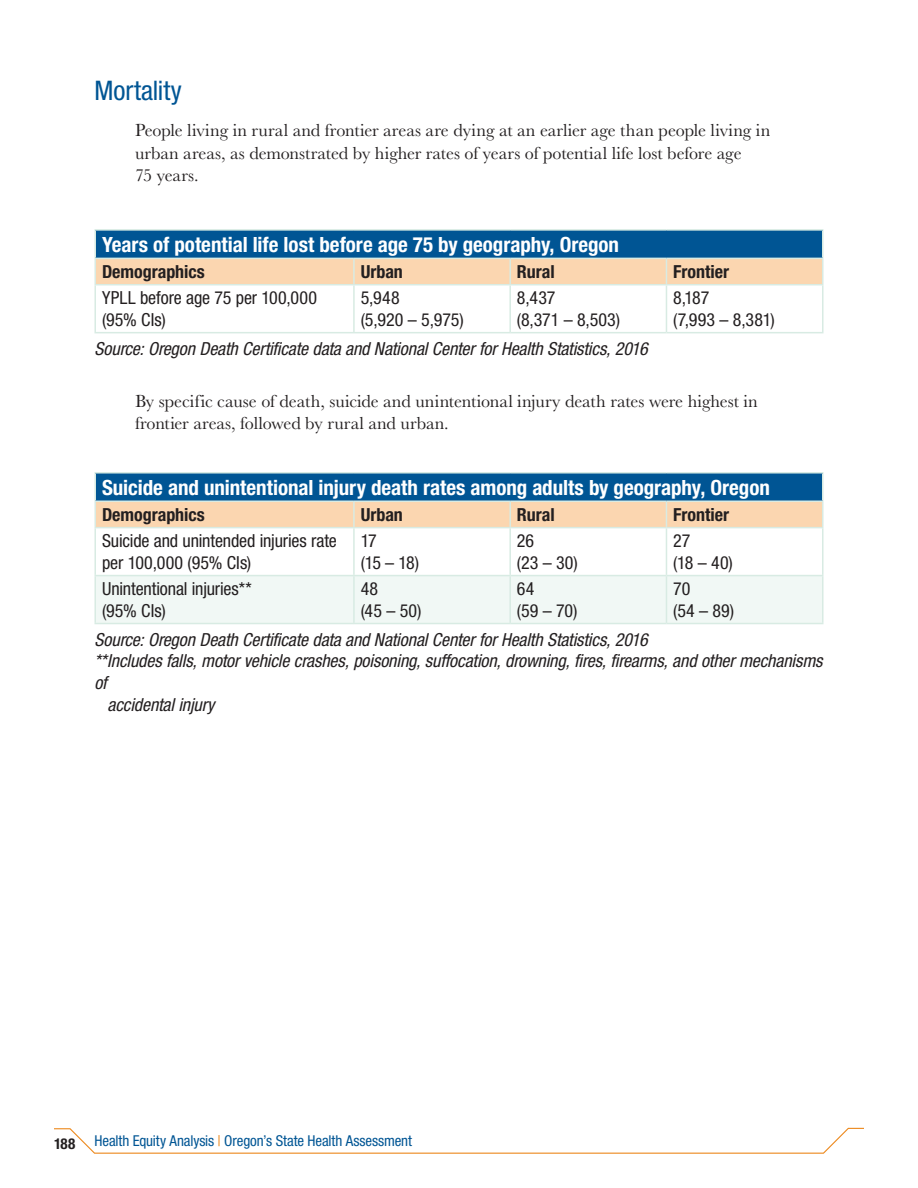
<style>
.page{position:relative;width:918px;height:1188px;background:#fff}
.page>*{position:absolute;margin:0;border:0;box-sizing:border-box;transform-origin:0 0}
.H3_no_indent{font:condensed 27px "Helvetica Neue LT Std";color:#005594}
.Table_H2{font:700 condensed 21px "Helvetica Neue LT Std";color:#fff}
.Body{font:18px/22.5px "Baskerville URW";color:#231f20}
.chart_-_source{font:italic condensed 18px "Helvetica Neue LT Std";letter-spacing:-.005em;color:#231f20}
.Table_Body__left_jus{font:condensed 18px/21.6px "Helvetica Neue LT Std";letter-spacing:-.005em;color:#231f20}
.Table_H3{font:700 condensed 18px "Helvetica Neue LT Std";color:#231f20}
.t1{font:condensed 15px "Helvetica Neue LT Std";letter-spacing:-.005em;color:#005594}
.t2{font:700 condensed 15px "Helvetica Neue LT Std";color:#231f20}
.s1{color:#ed891d}
</style>
<div class="page">
<svg style="left:54px;top:1127px;width:810px;height:27px"></svg>
<div style="left:95px;top:230px;width:728px;height:28px;background:#005594"></div>
<hr style="left:94px;top:259px;width:2px;height:25px;background:#d8ebe3">
<hr style="left:822px;top:259px;width:2px;height:25px;background:#d8ebe3">
<hr style="left:94px;top:284px;width:260px;height:1px;background:#d8ebe3">
<hr style="left:94px;top:285px;width:2px;height:47px;background:#d8ebe3">
<hr style="left:822px;top:285px;width:2px;height:47px;background:#d8ebe3">
<hr style="left:94px;top:332px;width:260px;height:1px;background:#d8ebe3">
<hr style="left:94px;top:229px;width:260px;height:2px;background:#d8ebe3">
<hr style="left:94px;top:231px;width:2px;height:27px;background:#d8ebe3">
<hr style="left:354px;top:229px;width:156px;height:2px;background:#d8ebe3">
<hr style="left:510px;top:229px;width:156px;height:2px;background:#d8ebe3">
<hr style="left:666px;top:229px;width:157px;height:2px;background:#d8ebe3">
<hr style="left:822px;top:231px;width:2px;height:27px;background:#d8ebe3">
<hr style="left:94px;top:258px;width:260px;height:1px;background:#d8ebe3">
<svg style="left:96px;top:258px;width:727px;height:75px"></svg>
<div style="left:95px;top:473px;width:728px;height:28px;background:#005594"></div>
<hr style="left:94px;top:502px;width:2px;height:25px;background:#d8ebe3">
<hr style="left:94px;top:527px;width:260px;height:1px;background:#d8ebe3">
<hr style="left:94px;top:528px;width:2px;height:47px;background:#d8ebe3">
<hr style="left:822px;top:528px;width:2px;height:47px;background:#d8ebe3">
<hr style="left:94px;top:575px;width:260px;height:1px;background:#d8ebe3">
<hr style="left:94px;top:576px;width:2px;height:47px;background:#d8ebe3">
<hr style="left:822px;top:576px;width:2px;height:47px;background:#d8ebe3">
<hr style="left:94px;top:623px;width:260px;height:1px;background:#d8ebe3">
<hr style="left:94px;top:472px;width:260px;height:2px;background:#d8ebe3">
<hr style="left:94px;top:474px;width:2px;height:27px;background:#d8ebe3">
<hr style="left:354px;top:472px;width:156px;height:2px;background:#d8ebe3">
<hr style="left:510px;top:472px;width:156px;height:2px;background:#d8ebe3">
<hr style="left:666px;top:472px;width:157px;height:2px;background:#d8ebe3">
<hr style="left:822px;top:474px;width:2px;height:27px;background:#d8ebe3">
<hr style="left:94px;top:501px;width:260px;height:1px;background:#d8ebe3">
<svg style="left:96px;top:501px;width:727px;height:123px"></svg>
<hr style="left:822px;top:502px;width:2px;height:25px;background:#d8ebe3">
<h3 class="H3_no_indent" style="left:94px;top:75px;width:89px">Mortality</h3>
<p class="Body" style="left:135px;top:119px;width:637px">People living in rural and frontier areas are dying at an earlier age than people living in urban areas, as demonstrated by higher rates of years of potential life lost before age<br>75 years.</p>
<h3 class="Table_H2" style="left:102px;top:231px;width:519px">Years of potential life lost before age 75 by geography, Oregon</h3>
<h4 class="Table_H3" style="left:102px;top:261px;width:104px">Demographics</h4>
<h4 class="Table_H3" style="left:361px;top:261px;width:44px">Urban</h4>
<h4 class="Table_H3" style="left:517px;top:261px;width:39px">Rural</h4>
<h4 class="Table_H3" style="left:673px;top:261px;width:57px">Frontier</h4>
<p class="Table_Body__left_jus" style="left:102px;top:287px;width:217px">YPLL before age 75 per 100,000</p>
<p class="Table_Body__left_jus" style="left:102px;top:309px;width:65px">(95% CIs)</p>
<p class="Table_Body__left_jus" style="left:361px;top:287px;width:41px">5,948</p>
<p class="Table_Body__left_jus" style="left:361px;top:309px;width:105px">(5,920 – 5,975)</p>
<p class="Table_Body__left_jus" style="left:517px;top:287px;width:40px">8,437</p>
<p class="Table_Body__left_jus" style="left:517px;top:309px;width:105px">(8,371 – 8,503)</p>
<p class="Table_Body__left_jus" style="left:673px;top:287px;width:38px">8,187</p>
<p class="Table_Body__left_jus" style="left:673px;top:309px;width:103px">(7,993 – 8,381)</p>
<p class="chart_-_source" style="left:94px;top:338px;width:555px">Source: Oregon Death Certificate data and National Center for Health Statistics, 2016</p>
<p class="Body" style="left:135px;top:390px;width:624px">By specific cause of death, suicide and unintentional injury death rates were highest in frontier areas, followed by rural and urban.</p>
<h3 class="Table_H2" style="left:102px;top:474px;width:669px">Suicide and unintentional injury death rates among adults by geography, Oregon</h3>
<h4 class="Table_H3" style="left:102px;top:504px;width:104px">Demographics</h4>
<h4 class="Table_H3" style="left:361px;top:504px;width:44px">Urban</h4>
<h4 class="Table_H3" style="left:517px;top:504px;width:39px">Rural</h4>
<h4 class="Table_H3" style="left:673px;top:504px;width:57px">Frontier</h4>
<p class="Table_Body__left_jus" style="left:102px;top:530px;width:236px">Suicide and unintended injuries rate per 100,000 (95% CIs)</p>
<p class="Table_Body__left_jus" style="left:361px;top:530px;width:18px">17</p>
<p class="Table_Body__left_jus" style="left:517px;top:530px;width:19px">26</p>
<p class="Table_Body__left_jus" style="left:517px;top:552px;width:62px">(23 – 30)</p>
<p class="Table_Body__left_jus" style="left:673px;top:530px;width:19px">27</p>
<p class="Table_Body__left_jus" style="left:673px;top:552px;width:61px">(18 – 40)</p>
<p class="Table_Body__left_jus" style="left:361px;top:552px;width:60px">(15 – 18)</p>
<p class="Table_Body__left_jus" style="left:102px;top:578px;width:151px">Unintentional injuries**</p>
<p class="Table_Body__left_jus" style="left:102px;top:599px;width:65px">(95% CIs)</p>
<p class="Table_Body__left_jus" style="left:361px;top:578px;width:19px">48</p>
<p class="Table_Body__left_jus" style="left:361px;top:599px;width:62px">(45 – 50)</p>
<p class="Table_Body__left_jus" style="left:517px;top:578px;width:19px">64</p>
<p class="Table_Body__left_jus" style="left:517px;top:599px;width:62px">(59 – 70)</p>
<p class="Table_Body__left_jus" style="left:673px;top:578px;width:19px">70</p>
<p class="Table_Body__left_jus" style="left:673px;top:599px;width:62px">(54 – 89)</p>
<p class="chart_-_source" style="left:94px;top:629px;width:555px">Source: Oregon Death Certificate data and National Center for Health Statistics, 2016</p>
<p class="chart_-_source" style="left:94px;top:651px;width:730px">**Includes falls, motor vehicle crashes, poisoning, suffocation, drowning, fires, firearms, and other mechanisms</p>
<p class="chart_-_source" style="left:94px;top:672px;width:14px">of</p>
<p class="chart_-_source" style="left:107px;top:694px;width:108px">accidental injury</p>
<p class="t2" style="left:54px;top:1135px;width:23px">188</p>
<p class="t1" style="left:94px;top:1132px;width:319px">Health Equity Analysis <span class="s1">|</span> Oregon’s State Health Assessment</p>
</div>
